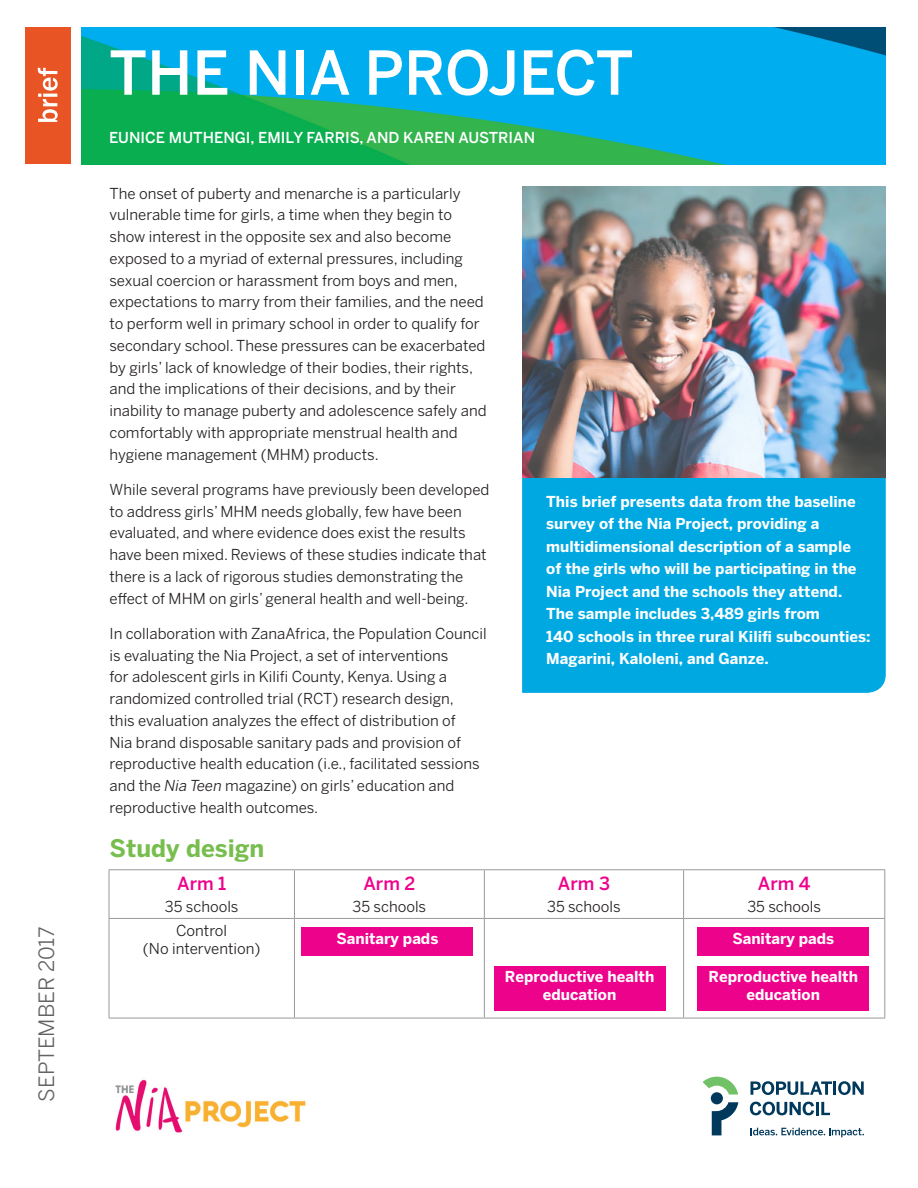
<style>
.page{position:relative;width:918px;height:1188px;background:#fff}
.page>*{position:absolute;margin:0;border:0;box-sizing:border-box;transform-origin:0 0}
.t1{font:500 60px "Benton Sans";color:#fff}
.t2{font:700 24px "Benton Sans";color:#77be4e}
.t3{font:21px "Benton Sans";color:#636366}
.t4{font:500 18px "Benton Sans";color:#ed028c}
.t5{font:15px/21.8px "Benton Sans";color:#231f20}
.PC_Body_Text{font:700 15px/22.5px "Benton Sans";color:#fff;text-align:center}
.PC_Body_Text-2{font:500 15px "Benton Sans";color:#fff}
.s1{font-style:italic}
</style>
<div class="page">
<img style="left:81px;top:27px;width:805px;height:137px">
<svg style="left:751px;top:1081px;width:81px;height:14px"></svg>
<hr style="left:833px;top:1081px;width:3px;height:14px;background:#00395c">
<svg style="left:838px;top:1081px;width:26px;height:14px"></svg>
<svg style="left:750px;top:1102px;width:80px;height:13px"></svg>
<div style="left:711px;top:1092px;width:12px;height:12px;background:#00395c;border-radius:50%"></div>
<svg style="left:712px;top:1102px;width:26px;height:33px"></svg>
<svg style="left:703px;top:1077px;width:35px;height:17px"></svg>
<svg style="left:751px;top:1128px;width:113px;height:9px"></svg>
<div style="left:25px;top:28px;width:45px;height:136px;background:#e95424"></div>
<svg style="left:38px;top:68px;width:20px;height:54px"></svg>
<div style="left:522px;top:477px;width:364px;height:216px;background:#00a8e2"></div>
<img style="left:522px;top:187px;width:364px;height:290px">
<hr style="left:109px;top:869px;width:185px;height:1px;background:#9a9999">
<hr style="left:109px;top:870px;width:1px;height:48px;background:#9a9999">
<hr style="left:294px;top:869px;width:190px;height:1px;background:#9a9999">
<hr style="left:294px;top:870px;width:1px;height:48px;background:#9a9999">
<hr style="left:484px;top:869px;width:200px;height:1px;background:#9a9999">
<hr style="left:484px;top:870px;width:1px;height:48px;background:#9a9999">
<hr style="left:684px;top:869px;width:201px;height:1px;background:#9a9999">
<hr style="left:683px;top:870px;width:1px;height:48px;background:#9a9999">
<hr style="left:884px;top:870px;width:1px;height:48px;background:#9a9999">
<hr style="left:109px;top:918px;width:185px;height:1px;background:#9a9999">
<hr style="left:109px;top:919px;width:1px;height:99px;background:#9a9999">
<hr style="left:294px;top:918px;width:190px;height:1px;background:#9a9999">
<hr style="left:294px;top:919px;width:1px;height:99px;background:#9a9999">
<hr style="left:484px;top:918px;width:200px;height:1px;background:#9a9999">
<hr style="left:484px;top:919px;width:1px;height:99px;background:#9a9999">
<hr style="left:684px;top:918px;width:201px;height:1px;background:#9a9999">
<hr style="left:683px;top:919px;width:1px;height:99px;background:#9a9999">
<hr style="left:884px;top:919px;width:1px;height:99px;background:#9a9999">
<hr style="left:109px;top:1018px;width:185px;height:1px;background:#9a9999">
<hr style="left:294px;top:1018px;width:190px;height:1px;background:#9a9999">
<hr style="left:484px;top:1018px;width:200px;height:1px;background:#9a9999">
<hr style="left:684px;top:1018px;width:201px;height:1px;background:#9a9999">
<div style="left:302px;top:928px;width:171px;height:28px;background:#ed028c"></div>
<div style="left:698px;top:928px;width:171px;height:28px;background:#ed028c"></div>
<div style="left:698px;top:966px;width:171px;height:44px;background:#ed028c"></div>
<div style="left:494px;top:966px;width:171px;height:44px;background:#ed028c"></div>
<img style="left:115px;top:1079px;width:191px;height:54px">
<p class="t3" style="left:34px;top:1102px;width:177px;rotate:-90deg">SEPTEMBER 2017</p>
<p class="t1" style="left:109px;top:37px;width:526px">THE NIA PROJECT</p>
<p class="PC_Body_Text-2" style="left:109px;top:128px;width:428px">EUNICE MUTHENGI, EMILY FARRIS, AND KAREN AUSTRIAN</p>
<p class="t5" style="left:110px;top:182px;width:379px">The onset of puberty and menarche is a particularly vulnerable time for girls, a time when they begin to show interest in the opposite sex and also become exposed to a myriad of external pressures, including sexual coercion or harassment from boys and men, expectations to marry from their families, and the need to perform well in primary school in order to qualify for secondary school. These pressures can be exacerbated by girls’ lack of knowledge of their bodies, their rights, and the implications of their decisions, and by their inability to manage puberty and adolescence safely and comfortably with appropriate menstrual health and hygiene management (MHM) products.</p>
<p class="t5" style="left:110px;top:478px;width:381px">While several programs have previously been developed to address girls’ MHM needs globally, few have been evaluated, and where evidence does exist the results have been mixed. Reviews of these studies indicate that there is a lack of rigorous studies demonstrating the effect of MHM on girls’ general health and well-being.</p>
<p class="t5" style="left:110px;top:622px;width:379px">In collaboration with ZanaAfrica, the Population Council is evaluating the Nia Project, a set of interventions<br>for adolescent girls in Kilifi County, Kenya. Using a randomized controlled trial (RCT) research design,<br>this evaluation analyzes the effect of distribution of<br>Nia brand disposable sanitary pads and provision of reproductive health education (i.e., facilitated sessions and the <span class="s1">Nia Teen</span> magazine) on girls’ education and reproductive health outcomes.</p>
<p class="t2" style="left:110px;top:834px;width:156px">Study design</p>
<p class="t4" style="left:177px;top:873px;width:51px">Arm 1</p>
<p class="t5" style="left:165px;top:896px;width:75px">35 schools</p>
<p class="t4" style="left:363px;top:873px;width:53px">Arm 2</p>
<p class="t5" style="left:353px;top:896px;width:75px">35 schools</p>
<p class="PC_Body_Text" style="left:546px;top:490px;width:326px;text-align:left">This brief presents data from the baseline survey of the Nia Project, providing a multidimensional description of a sample<br>of the girls who will be participating in the Nia Project and the schools they attend.<br>The sample includes 3,489 girls from<br>140 schools in three rural Kilifi subcounties:<br>Magarini, Kaloleni, and Ganze.</p>
<p class="t4" style="left:558px;top:873px;width:54px">Arm 3</p>
<p class="t5" style="left:547px;top:896px;width:75px">35 schools</p>
<p class="t4" style="left:758px;top:873px;width:54px">Arm 4</p>
<p class="t5" style="left:747px;top:896px;width:75px">35 schools</p>
<p class="t5" style="left:176px;top:920px;width:52px">Control</p>
<p class="t5" style="left:143px;top:938px;width:119px">(No intervention)</p>
<p class="PC_Body_Text" style="left:336px;top:927px;width:103px">Sanitary pads</p>
<p class="PC_Body_Text" style="left:732px;top:927px;width:103px">Sanitary pads</p>
<p class="PC_Body_Text" style="left:709px;top:968px;width:151px;line-height:18px">Reproductive health education</p>
<p class="PC_Body_Text" style="left:505px;top:968px;width:151px;line-height:18px">Reproductive health education</p>
</div>
